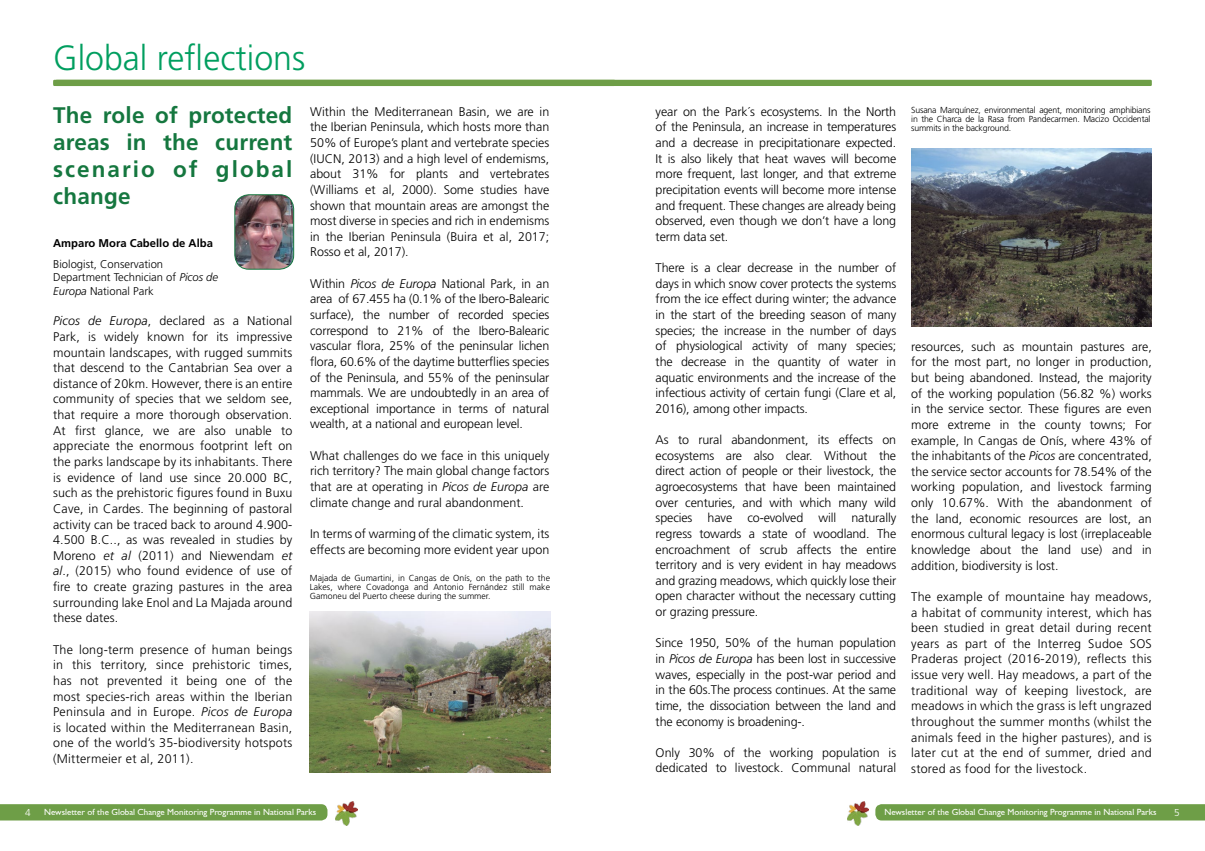
<style>
.page{position:relative;width:1205px;height:851px;background:#fff}
.page>*{position:absolute;margin:0;border:0;box-sizing:border-box;transform-origin:0 0}
.t1{font:300 35px "Frutiger LT Std";color:#009e5f}
.t2{font:700 22.5px/27px "Frutiger LT Std";letter-spacing:.01em;color:#15773f;text-align:justify}
.t3{font:300 12.5px/15.6px "Frutiger LT Std";color:#000;text-align:justify}
.t4{font:300 11.25px/13.5px "Frutiger LT Std";color:#000}
.t5{font:700 11.25px "Frutiger LT Std";color:#000}
.t6{font:300 10px "Frutiger LT Std";color:#fff}
.t7{font:8.88px "Gill Sans";color:#fff}
.t8{font:300 8.75px/9.2px "Frutiger LT Std";letter-spacing:-.01em;color:#000;text-align:justify}
.s1{font-style:italic}
</style>
<div class="page">
<div style="left:0;top:804px;width:327px;height:16px;background:#6e9e47"></div>
<div style="left:875px;top:804px;width:330px;height:16px;background:#6e9e47"></div>
<img style="left:336px;top:801px;width:21px;height:24px">
<img style="left:847px;top:801px;width:21px;height:24px">
<div style="left:53px;top:80px;width:1099px;height:6px;background:#6e9e47"></div>
<img style="left:235px;top:195px;width:59px;height:74px">
<div style="left:234px;top:194px;width:60px;height:75px;border:1px solid #15773f;border-radius:14px"></div>
<img style="left:309px;top:611px;width:241px;height:161px">
<img style="left:911px;top:149px;width:241px;height:177px">
<h1 class="t1" style="left:53px;top:38px;width:254px">Global reflections</h1>
<h2 class="t2" style="left:53px;top:102px;width:241px">The role of protected areas in the current scenario of global change</h2>
<p class="t5" style="left:53px;top:236px;width:161px">Amparo Mora Cabello de Alba</p>
<p class="t4" style="left:53px;top:257px;width:167px">Biologist, Conservation<br>Department Technician of <span class="s1">Picos de<br>Europa</span> National Park</p>
<p class="t3" style="left:53px;top:313px;width:241px"><span class="s1">Picos de Europa</span>, declared as a National Park, is widely known for its impressive mountain landscapes, with rugged summits that descend to the Cantabrian Sea over a distance of 20km. However, there is an entire community of species that we seldom see, that require a more thorough observation.<br>At first glance, we are also unable to appreciate the enormous footprint left on the parks landscape by its inhabitants. There is evidence of land use since 20.000 BC, such as the prehistoric figures found in Buxu Cave, in Cardes. The beginning of pastoral activity can be traced back to around 4.900- 4.500 B.C.., as was revealed in studies by Moreno <span class="s1">et al</span> (2011) and Niewendam <span class="s1">et al</span>., (2015) who found evidence of use of fire to create grazing pastures in the area surrounding lake Enol and La Majada around these dates.</p>
<p class="t3" style="left:53px;top:641px;width:241px">The long-term presence of human beings in this territory, since prehistoric times, has not prevented it being one of the most species-rich areas within the Iberian Peninsula and in Europe. <span class="s1">Picos de Europa </span>is located within the Mediterranean Basin, one of the world’s 35-biodiversity hotspots (Mittermeier et al, 2011).</p>
<p class="t3" style="left:310px;top:104px;width:241px">Within the Mediterranean Basin, we are in the Iberian Peninsula, which hosts more than 50% of Europe’s plant and vertebrate species (IUCN, 2013) and a high level of endemisms, about 31% for plants and vertebrates (Williams et al, 2000). Some studies have shown that mountain areas are amongst the most diverse in species and rich in endemisms in the Iberian Peninsula (Buira et al, 2017; Rosso et al, 2017).</p>
<p class="t3" style="left:310px;top:276px;width:241px">Within <span class="s1">Picos de Europa</span> National Park, in an area of 67.455 ha (0.1% of the Ibero-Balearic surface), the number of recorded species correspond to 21% of the Ibero-Balearic vascular flora, 25% of the peninsular lichen flora, 60.6% of the daytime butterflies species of the Peninsula, and 55% of the peninsular mammals. We are undoubtedly in an area of exceptional importance in terms of natural wealth, at a national and european level.</p>
<p class="t3" style="left:310px;top:447px;width:241px">What challenges do we face in this uniquely rich territory? The main global change factors that are at operating in <span class="s1">Picos de Europa</span> are climate change and rural abandonment.</p>
<p class="t3" style="left:310px;top:526px;width:241px">In terms of warming of the climatic system, its effects are becoming more evident year upon</p>
<p class="t8" style="left:310px;top:573px;width:242px">Majada de Gumartini, in Cangas de Onís, on the path to the Lakes, where Covadonga and Antonio Fernández still make Gamoneu del Puerto cheese during the summer.</p>
<p class="t3" style="left:656px;top:104px;width:242px">year on the Park´s ecosystems. In the North of the Peninsula, an increase in temperatures and a decrease in precipitationare expected.<br>It is also likely that heat waves will become more frequent, last longer, and that extreme precipitation events will become more intense and frequent. These changes are already being observed, even though we don’t have a long term data set.</p>
<p class="t3" style="left:656px;top:260px;width:242px">There is a clear decrease in the number of days in which snow cover protects the systems from the ice effect during winter; the advance in the start of the breeding season of many species; the increase in the number of days of physiological activity of many species; the decrease in the quantity of water in aquatic environments and the increase of the infectious activity of certain fungi (Clare et al, 2016), among other impacts.</p>
<p class="t3" style="left:656px;top:432px;width:242px">As to rural abandonment, its effects on ecosystems are also clear. Without the direct action of people or their livestock, the agroecosystems that have been maintained over centuries, and with which many wild species have co-evolved will naturally regress towards a state of woodland. The encroachment of scrub affects the entire territory and is very evident in hay meadows and grazing meadows, which quickly lose their open character without the necessary cutting or grazing pressure.</p>
<p class="t3" style="left:656px;top:635px;width:242px">Since 1950, 50% of the human population in <span class="s1">Picos de Europa</span> has been lost in successive waves, especially in the post-war period and in the 60s.The process continues. At the same time, the dissociation between the land and the economy is broadening-.</p>
<p class="t3" style="left:656px;top:744px;width:242px">Only 30% of the working population is dedicated to livestock. Communal natural</p>
<p class="t8" style="left:911px;top:105px;width:241px">Susana Marquínez, environmental agent, monitoring amphibians in the Charca de la Rasa from Pandecarmen. Macizo Occidental summits in the background.</p>
<p class="t3" style="left:911px;top:339px;width:242px">resources, such as mountain pastures are, for the most part, no longer in production, but being abandoned. Instead, the majority of the working population (56.82 %) works in the service sector. These figures are even more extreme in the county towns; For example, In Cangas de Onís, where 43% of the inhabitants of the <span class="s1">Picos</span> are concentrated, the service sector accounts for 78.54% of the working population, and livestock farming only 10.67%. With the abandonment of the land, economic resources are lost, an enormous cultural legacy is lost (irreplaceable knowledge about the land use) and in addition, biodiversity is lost.</p>
<p class="t3" style="left:911px;top:589px;width:242px">The example of mountaine hay meadows, a habitat of community interest, which has been studied in great detail during recent years as part of the Interreg Sudoe SOS Praderas project (2016-2019), reflects this issue very well. Hay meadows, a part of the traditional way of keeping livestock, are meadows in which the grass is left ungrazed throughout the summer months (whilst the animals feed in the higher pastures), and is later cut at the end of summer, dried and stored as food for the livestock.</p>
<p class="t6" style="left:25px;top:806px;width:7px">4</p>
<p class="t7" style="left:44px;top:806px;width:274px">Newsletter of the Global Change Monitoring Programme in National Parks</p>
<p class="t7" style="left:884px;top:806px;width:274px">Newsletter of the Global Change Monitoring Programme in National Parks</p>
<p class="t6" style="left:1174px;top:806px;width:7px">5</p>
</div>
